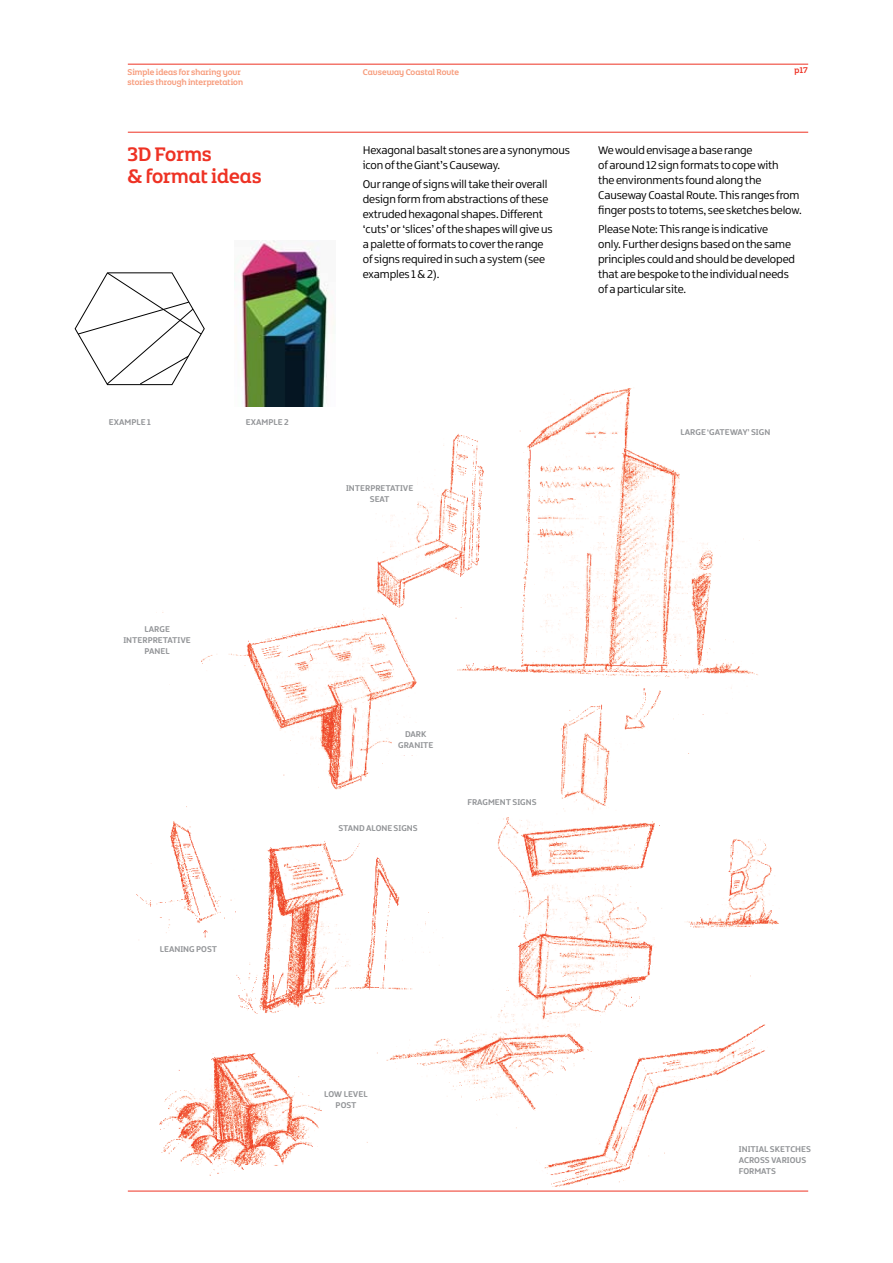
<style>
.page{position:relative;width:893px;height:1263px;background:#fff}
.page>*{position:absolute;margin:0;border:0;box-sizing:border-box;transform-origin:0 0}
.t1{font:21px/22.5px "NITB Headline BETA";color:#ee3224}
.t2{font:300 12px/15px "NITB Text BETA";letter-spacing:-.01em;color:#000}
.t3{font:700 9px/10.8px "NITB Text BETA";color:#939598;text-align:center}
.t4{font:9px "NITB Headline BETA";color:#f79b7b}
.t5{font:9px "NITB Headline BETA";color:#ee3224}
</style>
<div class="page">
<img style="left:115px;top:385px;width:645px;height:408px">
<hr style="left:128px;top:132px;width:680px;height:1px;background:#ee3224">
<hr style="left:128px;top:64px;width:680px;height:1px;background:#ee3224">
<hr style="left:128px;top:1191px;width:680px;height:1px;background:#ee3224">
<img style="left:136px;top:793px;width:643px;height:393px">
<div style="left:680px;top:374px;width:117px;height:164px;background:#fff"></div>
<div style="left:343px;top:476px;width:74px;height:34px;background:#fff"></div>
<div style="left:114px;top:613px;width:86px;height:65px;background:#fff"></div>
<div style="left:392px;top:724px;width:47px;height:31px;background:#fff"></div>
<div style="left:461px;top:786px;width:82px;height:31px;background:#fff"></div>
<div style="left:338px;top:812px;width:81px;height:31px;background:#fff"></div>
<div style="left:148px;top:939px;width:81px;height:18px;background:#fff"></div>
<div style="left:322px;top:1082px;width:48px;height:35px;background:#fff"></div>
<img style="left:235px;top:240px;width:101px;height:167px">
<svg style="left:75px;top:272px;width:130px;height:113px"></svg>
<p class="t4" style="left:128px;top:66px;width:115px">Simple ideas for sharing your</p>
<p class="t4" style="left:363px;top:66px;width:98px">Causeway Coastal Route</p>
<p class="t4" style="left:128px;top:76px;width:117px">stories through interpretation</p>
<h1 class="t1" style="left:128px;top:142px;width:136px">3D Forms<br>&amp; format ideas</h1>
<p class="t2" style="left:363px;top:143px;width:209px">Hexagonal basalt stones are a synonymous icon of the Giant’s Causeway.</p>
<p class="t2" style="left:363px;top:177px;width:191px">Our range of signs will take their overall design form from abstractions of these extruded hexagonal shapes. Different ‘cuts’ or ‘slices’ of the shapes will give us a palette of formats to cover the range of signs required in such a system (see examples 1&amp;2).</p>
<p class="t5" style="left:795px;top:65px;width:15px">p17</p>
<p class="t2" style="left:598px;top:143px;width:205px">We would envisage a base range<br>of around 12 sign formats to cope with<br>the environments found along the Causeway Coastal Route. This ranges from finger posts to totems, see sketches below.</p>
<p class="t2" style="left:598px;top:222px;width:198px">Please Note: This range is indicative<br>only. Further designs based on the same principles could and should be developed that are bespoke to the individual needs of a particular site.</p>
<p class="t3" style="left:109px;top:417px;width:43px">EXAMPLE 1</p>
<p class="t3" style="left:246px;top:417px;width:44px">EXAMPLE 2</p>
<p class="t3" style="left:346px;top:482px;width:69px">INTERPRETATIVE<br>SEAT</p>
<p class="t3" style="left:680px;top:427px;width:91px">LARGE ‘GATEWAY’ SIGN</p>
<p class="t3" style="left:123px;top:624px;width:69px">LARGE<br>INTERPRETATIVE<br>PANEL</p>
<p class="t3" style="left:160px;top:943px;width:53px">LEANING POST</p>
<p class="t3" style="left:398px;top:728px;width:37px">DARK<br>GRANITE</p>
<p class="t3" style="left:339px;top:822px;width:80px">STAND ALONE SIGNS</p>
<p class="t3" style="left:467px;top:796px;width:70px">FRAGMENTSIGNS</p>
<p class="t3" style="left:324px;top:1089px;width:45px">LOWLEVEL<br>POST</p>
<p class="t3" style="left:739px;top:1143px;width:71px;text-align:left">INITIAL SKETCHES<br>ACROSS VARIOUS<br>FORMATS</p>
</div>
